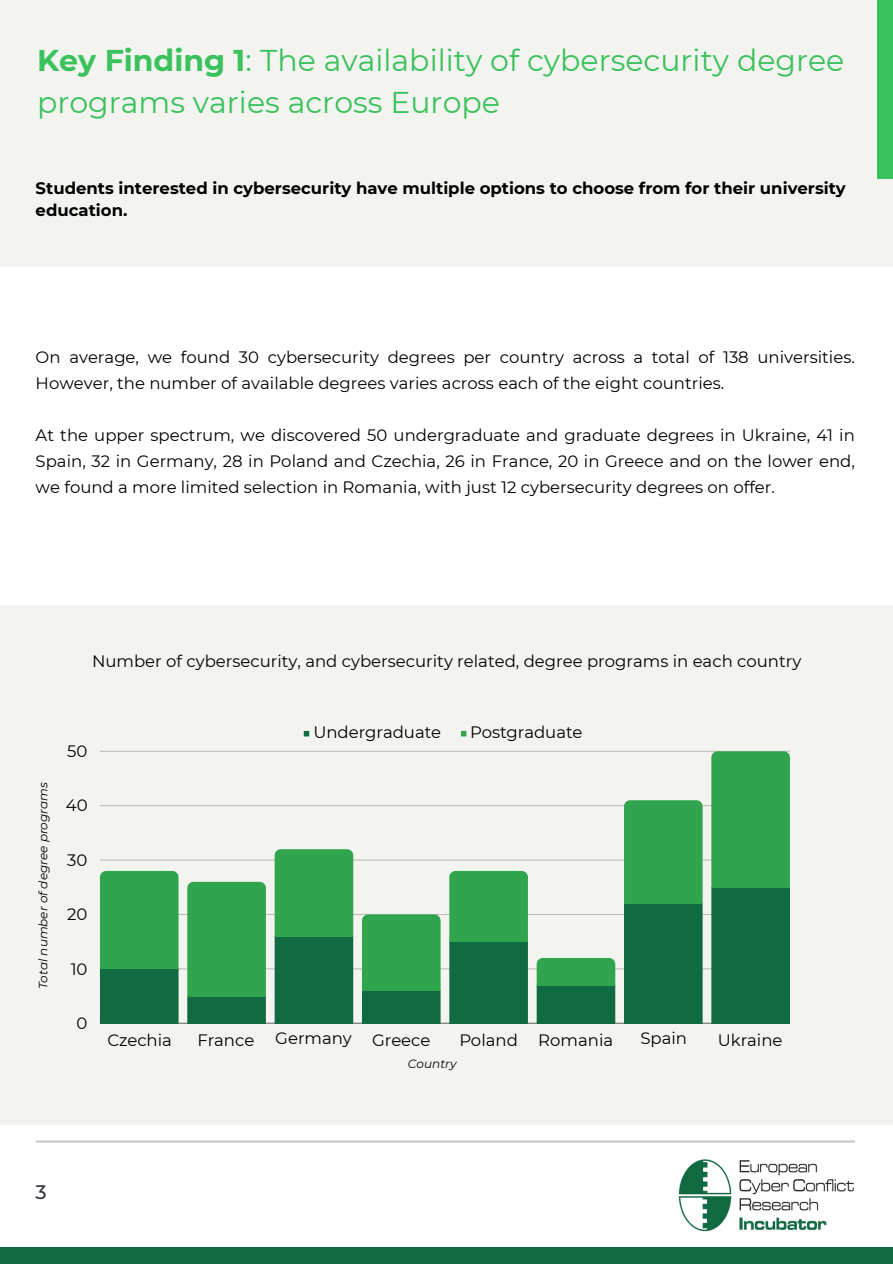
<style>
.page{position:relative;width:893px;height:1264px;background:#fff}
.page>*{position:absolute;margin:0;border:0;box-sizing:border-box;transform-origin:0 0}
.t1{font:30px/41.7px "Montserrat";color:#3ac25c}
.t2{font:500 19.5px "Montserrat";color:#32313a}
.t3{font:16.5px/25.8px "Montserrat";color:#000}
.t4{font:700 16.5px/22.5px "Montserrat";color:#000}
.t5{font:italic 12px "Montserrat";color:#000}
.s1{font-weight:700}
</style>
<div class="page">
<div style="left:0;top:1246px;width:892px;height:17px;background:#106b42"></div>
<div style="left:0;top:0;width:892px;height:267px;background:#f3f3ef"></div>
<img style="left:678px;top:1159px;width:176px;height:72px">
<hr style="left:36px;top:1140px;width:818px;height:2px;background:#cbcbcb">
<div style="left:877px;top:0;width:15px;height:178px;background:#3ac25c"></div>
<div style="left:0;top:604px;width:892px;height:520px;background:#f3f3ef"></div>
<svg style="left:304px;top:731px;width:5px;height:5px"></svg>
<svg style="left:461px;top:731px;width:5px;height:5px"></svg>
<hr style="left:100px;top:968px;width:689px;height:1px;background:#000">
<hr style="left:100px;top:914px;width:689px;height:1px;background:#000">
<hr style="left:100px;top:859px;width:689px;height:1px;background:#000">
<hr style="left:100px;top:805px;width:689px;height:1px;background:#000">
<hr style="left:100px;top:751px;width:689px;height:1px;background:#000">
<hr style="left:100px;top:1022px;width:689px;height:1px;background:#000">
<svg style="left:100px;top:871px;width:78px;height:152px;background:#258f49"></svg>
<svg style="left:187px;top:881px;width:79px;height:142px;background:#2d9a4d"></svg>
<svg style="left:274px;top:849px;width:79px;height:174px;background:#228849"></svg>
<svg style="left:362px;top:914px;width:78px;height:109px;background:#28934b"></svg>
<svg style="left:449px;top:871px;width:79px;height:152px;background:#208648"></svg>
<svg style="left:536px;top:958px;width:79px;height:65px;background:#208449"></svg>
<svg style="left:624px;top:800px;width:78px;height:223px;background:#1f8547"></svg>
<svg style="left:711px;top:751px;width:78px;height:272px;background:#218849"></svg>
<p class="t1" style="left:37px;top:39px;width:808px"><span class="s1">Key Finding 1</span>: The availability of cybersecurity degree programs varies across Europe</p>
<p class="t4" style="left:36px;top:177px;width:811px">Students interested in cybersecurity have multiple options to choose from for their university education.</p>
<p class="t3" style="left:36px;top:344px;width:820px">On average, we found 30 cybersecurity degrees per country across a total of 138 universities.<br>However, the number of available degrees varies across each of the eight countries.</p>
<p class="t3" style="left:36px;top:422px;width:820px;text-align:justify">At the upper spectrum, we discovered 50 undergraduate and graduate degrees in Ukraine, 41 in Spain, 32 in Germany, 28 in Poland and Czechia, 26 in France, 20 in Greece and on the lower end, we found a more limited selection in Romania, with just 12 cybersecurity degrees on offer.</p>
<p class="t3" style="left:92px;top:648px;width:710px">Number of cybersecurity, and cybersecurity related, degree programs in each country</p>
<p class="t5" style="left:36px;top:989px;width:209px;rotate:-90deg">Total number of degree programs</p>
<p class="t3" style="left:67px;top:738px;width:22px">50</p>
<p class="t3" style="left:66px;top:792px;width:23px">40</p>
<p class="t3" style="left:67px;top:847px;width:22px">30</p>
<p class="t3" style="left:67px;top:901px;width:22px">20</p>
<p class="t3" style="left:71px;top:955px;width:18px">10</p>
<p class="t3" style="left:76px;top:1010px;width:12px">0</p>
<p class="t3" style="left:313px;top:719px;width:129px">Undergraduate</p>
<p class="t3" style="left:470px;top:719px;width:114px">Postgraduate</p>
<p class="t3" style="left:107px;top:1027px;width:66px">Czechia</p>
<p class="t3" style="left:197px;top:1026px;width:58px">France</p>
<p class="t3" style="left:275px;top:1025px;width:78px">Germany</p>
<p class="t3" style="left:372px;top:1026px;width:60px">Greece</p>
<p class="t3" style="left:459px;top:1027px;width:60px">Poland</p>
<p class="t3" style="left:538px;top:1027px;width:76px">Romania</p>
<p class="t3" style="left:640px;top:1025px;width:48px">Spain</p>
<p class="t3" style="left:717px;top:1027px;width:66px">Ukraine</p>
<p class="t5" style="left:408px;top:1056px;width:50px">Country</p>
<p class="t2" style="left:36px;top:1180px;width:13px">3</p>
</div>
